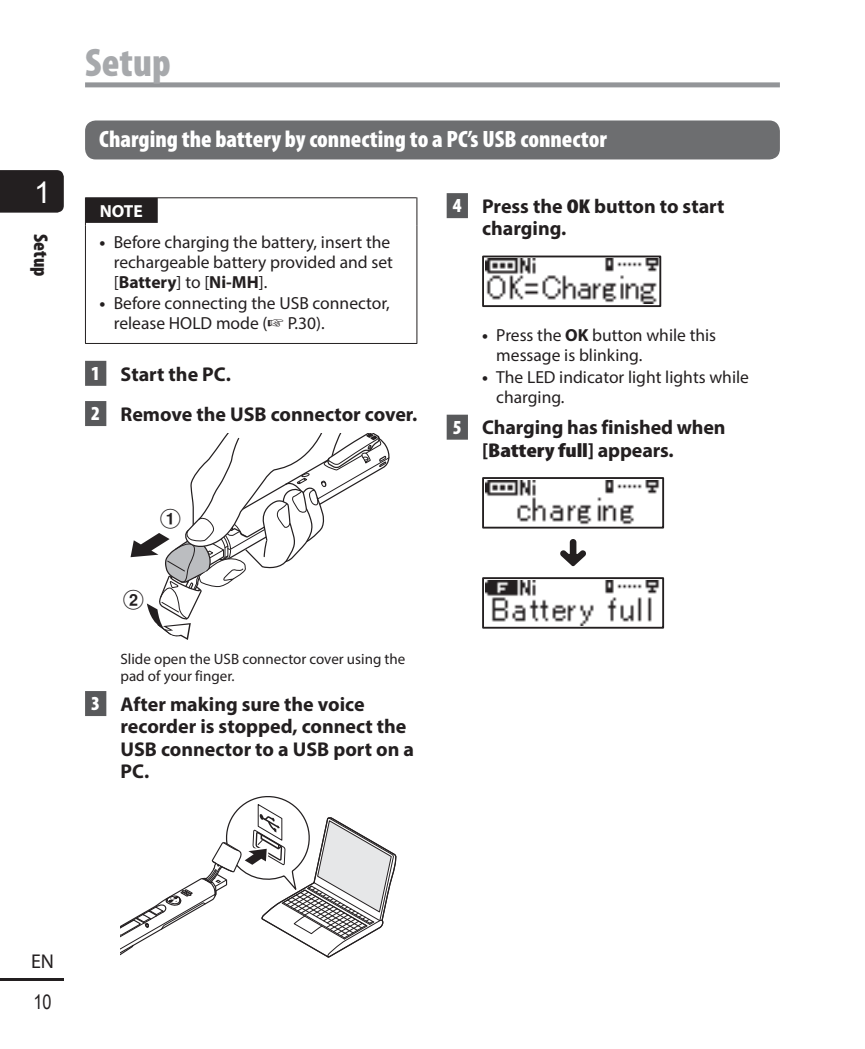
<style>
.page{position:relative;width:865px;height:1049px;background:#fff}
.page>*{position:absolute;margin:0;border:0;box-sizing:border-box;transform-origin:0 0}
.t1{font:900 condensed 40px "Myriad Pro";color:#a7a9ac}
.t2{font:30px "Arial";color:#fff}
.t3{font:900 condensed 23.75px "Myriad Pro";color:#fff}
.t4{font:700 20px/22.5px "Myriad Pro";color:#231f20}
.t5{font:900 condensed 20px "Myriad Pro";color:#231f20}
.t6{font:20px "Arial Narrow";color:#231f20}
.t7{font:20px "Myriad Pro";color:#231f20}
.t8{font:19.75px "Circl Posi A2";color:#231f20}
.t9{font:17.5px/20px "Myriad Pro";color:#231f20}
.t10{font:700 17.5px "Myriad Pro";color:#fff}
.t11{font:15px/17.5px "Myriad Pro";color:#231f20}
.s1{font-weight:700}
.s2{font-weight:900;font-stretch:condensed;color:#fff}
.s3{font-weight:900;font-stretch:condensed}
</style>
<div class="page">
<div style="left:0;top:170px;width:64px;height:43px;background:#231f20"></div>
<hr style="left:0;top:978px;width:64px;height:3px;background:#231f20">
<div style="left:85px;top:82px;width:695px;height:5px;background:#939598"></div>
<div style="left:85px;top:120px;width:695px;height:39px;background:#6d6e70;border-radius:11px"></div>
<div style="left:85px;top:361px;width:21px;height:25px;background:#58595b"></div>
<div style="left:85px;top:401px;width:21px;height:25px;background:#58595b"></div>
<div style="left:85px;top:691px;width:21px;height:25px;background:#58595b"></div>
<svg style="left:85px;top:197px;width:1px;height:29px"></svg>
<svg style="left:416px;top:197px;width:1px;height:29px"></svg>
<hr style="left:85px;top:226px;width:1px;height:117px;background:#231f20">
<hr style="left:416px;top:226px;width:1px;height:117px;background:#231f20">
<hr style="left:85px;top:343px;width:332px;height:1px;background:#231f20">
<hr style="left:86px;top:197px;width:330px;height:1px;background:#231f20">
<div style="left:86px;top:198px;width:72px;height:25px;background:#231f20"></div>
<svg style="left:130px;top:433px;width:260px;height:206px"></svg>
<svg style="left:120px;top:796px;width:277px;height:162px"></svg>
<div style="left:446px;top:193px;width:22px;height:25px;background:#58595b"></div>
<div style="left:446px;top:415px;width:22px;height:25px;background:#58595b"></div>
<div style="left:482px;top:256px;width:179px;height:51px;border:2px solid #231f20"></div>
<img style="left:485px;top:259px;width:175px;height:45px">
<svg style="left:560px;top:539px;width:26px;height:27px"></svg>
<div style="left:482px;top:577px;width:182px;height:52px;border:2px solid #231f20"></div>
<img style="left:485px;top:580px;width:175px;height:45px">
<div style="left:482px;top:477px;width:182px;height:51px;border:2px solid #231f20"></div>
<img style="left:485px;top:480px;width:175px;height:45px">
<h2 class="t2" style="left:34px;top:176px;width:18px">1</h2>
<p class="t5" style="left:48px;top:234px;width:44px;rotate:90deg">Setup</p>
<h1 class="t1" style="left:85px;top:47px;width:87px">Setup</h1>
<h3 class="t3" style="left:99px;top:130px;width:509px">Charging the battery by connecting to a PC’s USB connector</h3>
<p class="t10" style="left:100px;top:204px;width:45px">NOTE</p>
<p class="t9" style="left:114px;top:233px;width:281px;text-indent:-14px"><span class="s1">•</span> Before charging the battery, insert the rechargeable battery provided and set [<span class="s1">Battery</span>] to [<span class="s1">Ni-MH</span>].</p>
<p class="t9" style="left:114px;top:294px;width:277px;text-indent:-14px"><span class="s1">•</span> Before connecting the USB connector, release HOLD mode (☞ P.30).</p>
<p class="t4" style="left:91px;top:355px;width:328px;line-height:40.2px"><span class="s2">1</span> Start the PC.<br><span class="s2">2</span> Remove the USB connector cover.</p>
<p class="t8" style="left:160px;top:509px;width:23px">1</p>
<p class="t8" style="left:123px;top:590px;width:23px">2</p>
<p class="t11" style="left:120px;top:651px;width:286px">Slide open the USB connector cover using the pad of your finger.</p>
<p class="t4" style="left:120px;top:694px;width:295px;text-indent:-29px"><span class="s2">3</span> After making sure the voice recorder is stopped, connect the<br>USB connector to a USB port on a<br>PC.</p>
<p class="t4" style="left:482px;top:196px;width:244px;text-indent:-29px"><span class="s2">4</span> Press the <span class="s3">OK</span> button to start charging.</p>
<p class="t9" style="left:496px;top:326px;width:221px;text-indent:-14px"><span class="s1">•</span> Press the <span class="s1">OK</span> button while this message is blinking.</p>
<p class="t9" style="left:496px;top:368px;width:254px;text-indent:-14px"><span class="s1">•</span> The LED indicator light lights while charging.</p>
<p class="t4" style="left:482px;top:418px;width:245px;text-indent:-29px"><span class="s2">5</span> Charging has finished when [<span class="s3">Battery full</span>] appears.</p>
<p class="t7" style="left:31px;top:953px;width:25px">EN</p>
<p class="t6" style="left:33px;top:991px;width:20px">10</p>
</div>
